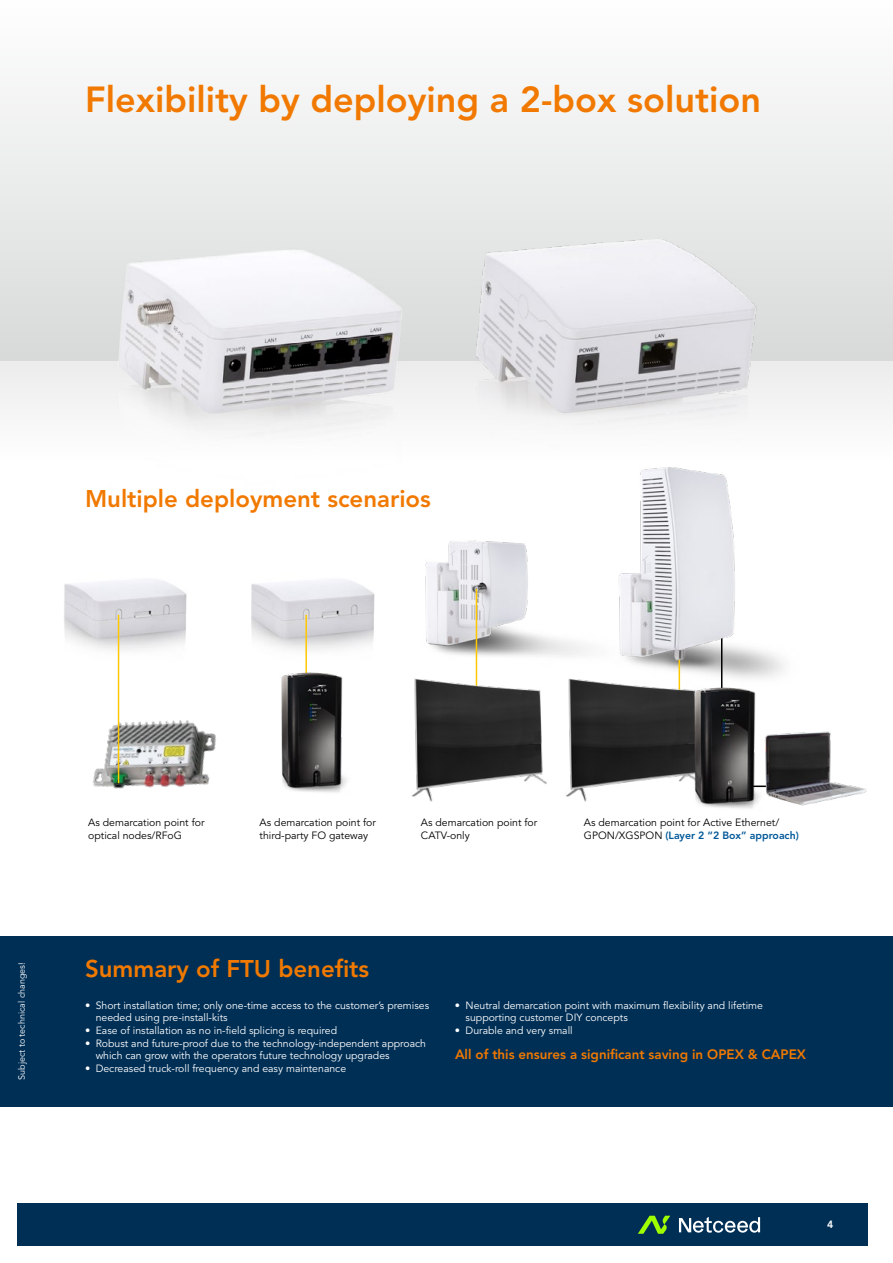
<style>
.page{position:relative;width:893px;height:1263px;background:#fff}
.page>*{position:absolute;margin:0;border:0;box-sizing:border-box;transform-origin:0 0}
.t1{font:800 36px "Avenir LT Std";color:#f17900}
.t2{font:800 24px "Avenir LT Std";color:#f17900}
.t3{font:800 13.5px "Avenir LT Std";color:#f17900}
.t4{font:10.5px/12.6px "Avenir LT Std";color:#fff}
.t5{font:10.5px/12.6px "Avenir LT Std";color:#000}
.t6{font:800 10.5px "Avenir LT Std";color:#fff}
.t7{font:9px "Avenir LT Std";color:#fff}
.s1{font-weight:800;color:#005899}
</style>
<div class="page">
<div style="left:0;top:0;width:893px;height:361px;background:linear-gradient(to bottom,#fefefe,#d8dada)"></div>
<div style="left:0;top:361px;width:893px;height:100px;background:#f8f8f8"></div>
<div style="left:17px;top:1203px;width:850px;height:43px;background:#002f56"></div>
<svg style="left:638px;top:1216px;width:32px;height:18px"></svg>
<svg style="left:679px;top:1217px;width:81px;height:15px"></svg>
<img style="left:93px;top:697px;width:123px;height:92px">
<img style="left:425px;top:540px;width:163px;height:133px">
<img style="left:64px;top:580px;width:123px;height:82px">
<img style="left:251px;top:580px;width:124px;height:70px">
<hr style="left:118px;top:615px;width:1px;height:168px;background:#fec800">
<hr style="left:305px;top:615px;width:2px;height:96px;background:#fec800">
<hr style="left:476px;top:589px;width:1px;height:129px;background:#fec800">
<img style="left:281px;top:670px;width:66px;height:123px">
<img style="left:411px;top:673px;width:136px;height:129px">
<div style="left:0;top:936px;width:893px;height:170px;background:#002f56"></div>
<img style="left:108px;top:187px;width:303px;height:232px">
<img style="left:465px;top:185px;width:301px;height:230px">
<img style="left:619px;top:467px;width:165px;height:219px">
<hr style="left:679px;top:660px;width:1px;height:46px;background:#fec800">
<img style="left:566px;top:673px;width:141px;height:129px">
<img style="left:788px;top:731px;width:79px;height:75px">
<img style="left:661px;top:686px;width:127px;height:123px">
<h1 class="t1" style="left:85px;top:78px;width:678px">Flexibility by deploying a 2-box solution</h1>
<h2 class="t2" style="left:85px;top:485px;width:347px">Multiple deployment scenarios</h2>
<p class="t7" style="left:17px;top:1080px;width:119px;rotate:-90deg">Subject to technical changes!</p>
<p class="t5" style="left:88px;top:817px;width:118px">As demarcation point for optical nodes/RFoG</p>
<p class="t5" style="left:260px;top:817px;width:118px">As demarcation point for third-party FO gateway</p>
<p class="t5" style="left:421px;top:817px;width:118px">As demarcation point for<br>CATV-only</p>
<p class="t5" style="left:584px;top:817px;width:216px">As demarcation point for Active Ethernet/<br>GPON/XGSPON <span class="s1">(Layer 2 “2 Box” approach)</span></p>
<h2 class="t2" style="left:85px;top:954px;width:285px">Summary of FTU benefits</h2>
<p class="t4" style="left:96px;top:999px;width:335px;text-indent:-11px">• Short installation time; only one-time access to the customer’s premises needed using pre-install-kits</p>
<p class="t4" style="left:85px;top:1024px;width:254px">• Ease of installation as no in-field splicing is required</p>
<p class="t4" style="left:96px;top:1037px;width:332px;text-indent:-11px">• Robust and future-proof due to the technology-independent approach which can grow with the operators future technology upgrades</p>
<p class="t4" style="left:85px;top:1062px;width:263px">• Decreased truck-roll frequency and easy maintenance</p>
<p class="t4" style="left:466px;top:999px;width:299px;text-indent:-11px">• Neutral demarcation point with maximum flexibility and lifetime supporting customer DIY concepts</p>
<p class="t4" style="left:455px;top:1024px;width:119px">• Durable and very small</p>
<p class="t3" style="left:455px;top:1046px;width:352px">All of this ensures a significant saving in OPEX &amp; CAPEX</p>
<p class="t6" style="left:827px;top:1218px;width:8px">4</p>
</div>
